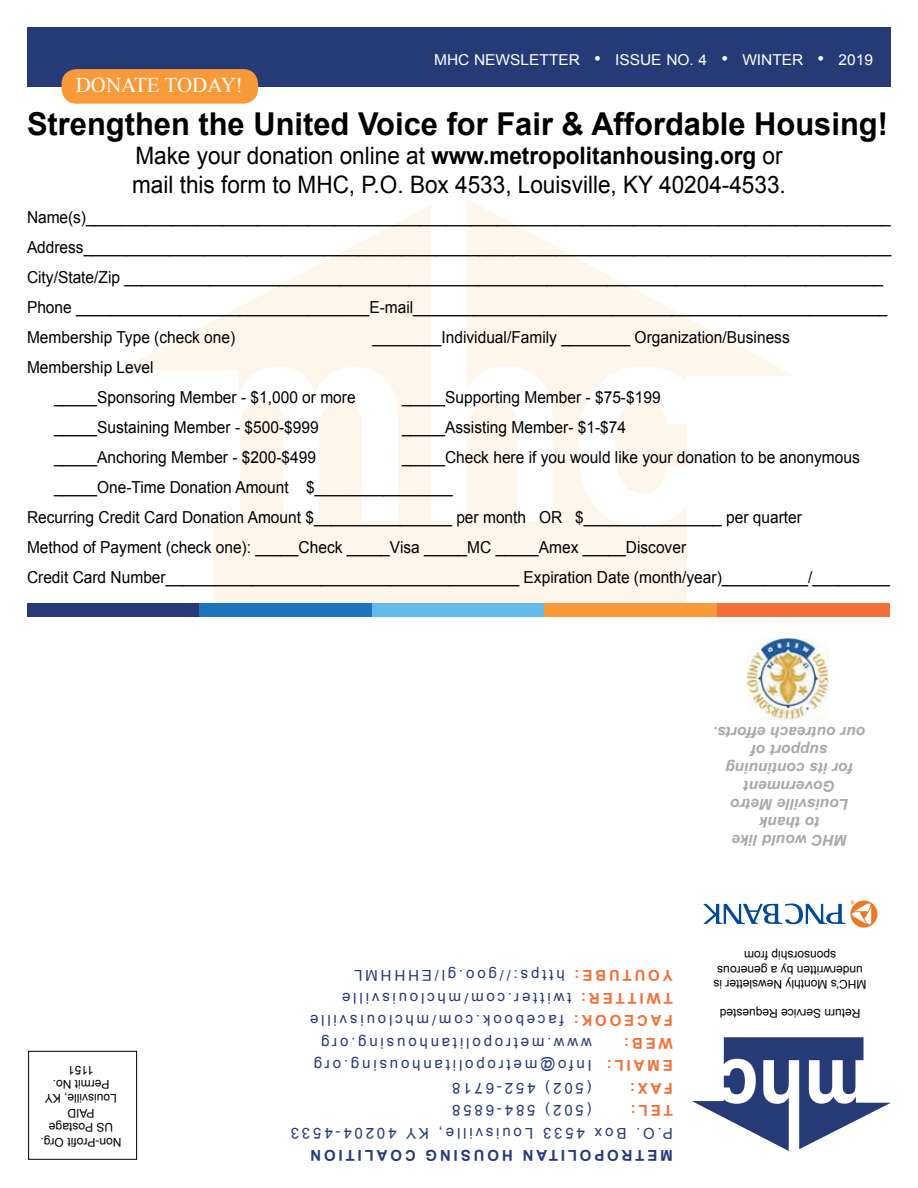
<style>
.page{position:relative;width:918px;height:1188px;background:#fff}
.page>*{position:absolute;margin:0;border:0;box-sizing:border-box;transform-origin:0 0}
.t1{font:700 31.5px "Arial";color:#000}
.t2{font:24px/28.8px "Arial";color:#000;scale:.94 1}
.t3{font:21px "Times New Roman";color:#fff}
.t4{font:16.5px/30px "Arial";color:#000;scale:.94 1}
.t5{font:15px/22.5px "Arial";letter-spacing:.19em;color:#263a76}
.t6{font:italic 700 15px/18px "Arial";color:#a7a9ac;text-align:center}
.t7{font:700 15px "Arial";letter-spacing:.19em;color:#f37037}
.t8{font:15px "Arial";color:#fff}
.t9{font:700 15px "Arial";letter-spacing:.19em;color:#263a76}
.t10{font:12px/14.4px "Arial";color:#000;text-align:center}
.s1{font-size:18.6px}
.s2{font-weight:700}
</style>
<div class="page">
<svg style="left:121px;top:199px;width:673px;height:404px"></svg>
<div style="left:27px;top:27px;width:864px;height:59px;background:#263a76"></div>
<div style="left:62px;top:69px;width:196px;height:35px;background:#f89a3a;border-radius:15px"></div>
<div style="left:27px;top:603px;width:173px;height:14px;background:#263a76"></div>
<div style="left:200px;top:603px;width:172px;height:14px;background:#1c75bc"></div>
<div style="left:372px;top:603px;width:173px;height:14px;background:#65bae9"></div>
<div style="left:545px;top:603px;width:172px;height:14px;background:#f89a3a"></div>
<div style="left:717px;top:603px;width:173px;height:14px;background:#f37037"></div>
<svg style="left:692px;top:1037px;width:199px;height:114px"></svg>
<div style="left:28px;top:1051px;width:109px;height:109px;border:1px solid #000"></div>
<img style="left:747px;top:638px;width:82px;height:81px">
<svg style="left:703px;top:900px;width:174px;height:28px"></svg>
<p class="t3" style="left:76px;top:71px;width:15px">DONATE</p>
<p class="t3" style="left:165px;top:71px;width:16px">TODAY</p>
<p class="t3" style="left:236px;top:71px;width:8px">!</p>
<p class="t8" style="left:434px;top:50px;width:440px">MHC NEWSLETTER <span class="s1">•</span> ISSUE NO. 4 <span class="s1">•</span> WINTER <span class="s1">•</span> 2019</p>
<h1 class="t1" style="left:27px;top:103px;width:863px">Strengthen the United Voice for Fair &amp; Affordable Housing!</h1>
<h2 class="t2" style="left:132px;top:141px;width:697px">Make your donation online at <span class="s2">www.metropolitanhousing.org</span> or mail this form to MHC, P.O. Box 4533, Louisville, KY 40204-4533.</h2>
<p class="t4" style="left:27px;top:202px;width:921px">Name(s)______________________________________________________________________________________________ Address______________________________________________________________________________________________ City/State/Zip ________________________________________________________________________________________ Phone __________________________________E-mail_______________________________________________________ Membership Type (check one)</p>
<p class="t4" style="left:373px;top:322px;width:445px">________Individual/Family ________ Organization/Business</p>
<p class="t4" style="left:54px;top:352px;width:322px;text-indent:-27px">Membership Level<br>_____Sponsoring Member - $1,000 or more</p>
<p class="t4" style="left:402px;top:382px;width:277px">_____Supporting Member - $75-$199</p>
<p class="t4" style="left:54px;top:412px;width:283px">_____Sustaining Member - $500-$999</p>
<p class="t4" style="left:402px;top:412px;width:240px">_____Assisting Member- $1-$74</p>
<p class="t4" style="left:54px;top:442px;width:280px">_____Anchoring Member - $200-$499</p>
<p class="t4" style="left:402px;top:442px;width:488px">_____Check here if you would like your donation to be anonymous</p>
<p class="t4" style="left:54px;top:472px;width:426px">_____One-Time Donation Amount $________________</p>
<p class="t4" style="left:27px;top:502px;width:826px">Recurring Credit Card Donation Amount $________________ per month OR $________________ per quarter</p>
<p class="t4" style="left:27px;top:532px;width:703px">Method of Payment (check one): _____Check _____Visa _____MC _____Amex _____Discover</p>
<p class="t4" style="left:27px;top:562px;width:920px">Credit Card Number_________________________________________ Expiration Date (month/year)__________/_________</p>
<p class="t10" style="left:94px;top:1077px;width:27px;rotate:-180deg">1151</p>
<p class="t10" style="left:109px;top:1091px;width:58px;rotate:-180deg">Permit No.</p>
<p class="t10" style="left:117px;top:1106px;width:74px;rotate:-180deg">Louisville, KY</p>
<p class="t10" style="left:79px;top:1120px;width:13px;rotate:-180deg">ID</p>
<p class="t10" style="left:95px;top:1120px;width:9px;rotate:-180deg">PA</p>
<p class="t10" style="left:113px;top:1134px;width:66px;rotate:-180deg">US P ostage</p>
<p class="t10" style="left:121px;top:1149px;width:82px;rotate:-180deg">Non-P rofit Org.</p>
<p class="t6" style="left:866px;top:849px;width:154px;rotate:-180deg">MHC would like<br>to thank<br>Louisville Metro<br>Government<br>for its continuing support of<br>our outreach efforts.</p>
<p class="t5" style="left:565px;top:986px;width:210px;rotate:-180deg">https://goo.gl/EHHHML</p>
<p class="t7" style="left:673px;top:985px;width:100px;rotate:-180deg">YOUTUBE :</p>
<p class="t5" style="left:571px;top:1009px;width:231px;rotate:-180deg">twitter.com/mhclouisville</p>
<p class="t7" style="left:586px;top:1008px;width:6px;rotate:-180deg">:</p>
<p class="t7" style="left:673px;top:1008px;width:73px;rotate:-180deg">TWI TTER</p>
<p class="t5" style="left:564px;top:1031px;width:255px;rotate:-180deg">facebook.com/mhclouisville</p>
<p class="t7" style="left:592px;top:1030px;width:20px;rotate:-180deg">K:</p>
<p class="t7" style="left:673px;top:1030px;width:52px;rotate:-180deg">FACEOO</p>
<p class="t5" style="left:592px;top:1054px;width:272px;rotate:-180deg">www.metropolitanhousing.org</p>
<p class="t7" style="left:673px;top:1053px;width:50px;rotate:-180deg">WE B:</p>
<p class="t5" style="left:592px;top:1076px;width:280px;rotate:-180deg">Info@metropolitanhousing.org</p>
<p class="t7" style="left:612px;top:1075px;width:6px;rotate:-180deg">:</p>
<p class="t7" style="left:673px;top:1075px;width:51px;rotate:-180deg">EMAIL</p>
<p class="t5" style="left:592px;top:1099px;width:141px;rotate:-180deg">(502) 452-6718</p>
<p class="t7" style="left:673px;top:1098px;width:44px;rotate:-180deg">Fa x:</p>
<p class="t5" style="left:592px;top:1144px;width:141px;text-indent:-81px;rotate:-180deg">P.O. Box 4533<br>(502) 584-6858</p>
<p class="t7" style="left:636px;top:1120px;width:6px;rotate:-180deg">:</p>
<p class="t7" style="left:673px;top:1120px;width:24px;rotate:-180deg">TEL</p>
<p class="t5" style="left:533px;top:1144px;width:244px;rotate:-180deg">Louisville, KY 40204-4533</p>
<p class="t9" style="left:355px;top:1165px;width:24px;rotate:-180deg">TION</p>
<p class="t9" style="left:437px;top:1165px;width:72px;rotate:-180deg">G COALI</p>
<p class="t9" style="left:513px;top:1165px;width:64px;rotate:-180deg">HOUSIN</p>
<p class="t9" style="left:533px;top:1165px;width:12px;rotate:-180deg">n</p>
<p class="t9" style="left:633px;top:1165px;width:87px;rotate:-180deg">ropolita</p>
<p class="t9" style="left:673px;top:1165px;width:35px;rotate:-180deg">Met</p>
<p class="t10" style="left:867px;top:992px;width:155px;rotate:-180deg">MHC’s Monthly Newsletter is underwritten by a generous sponsorship from</p>
<p class="t10" style="left:860px;top:1020px;width:142px;rotate:-180deg">Return Service Requested</p>
</div>
